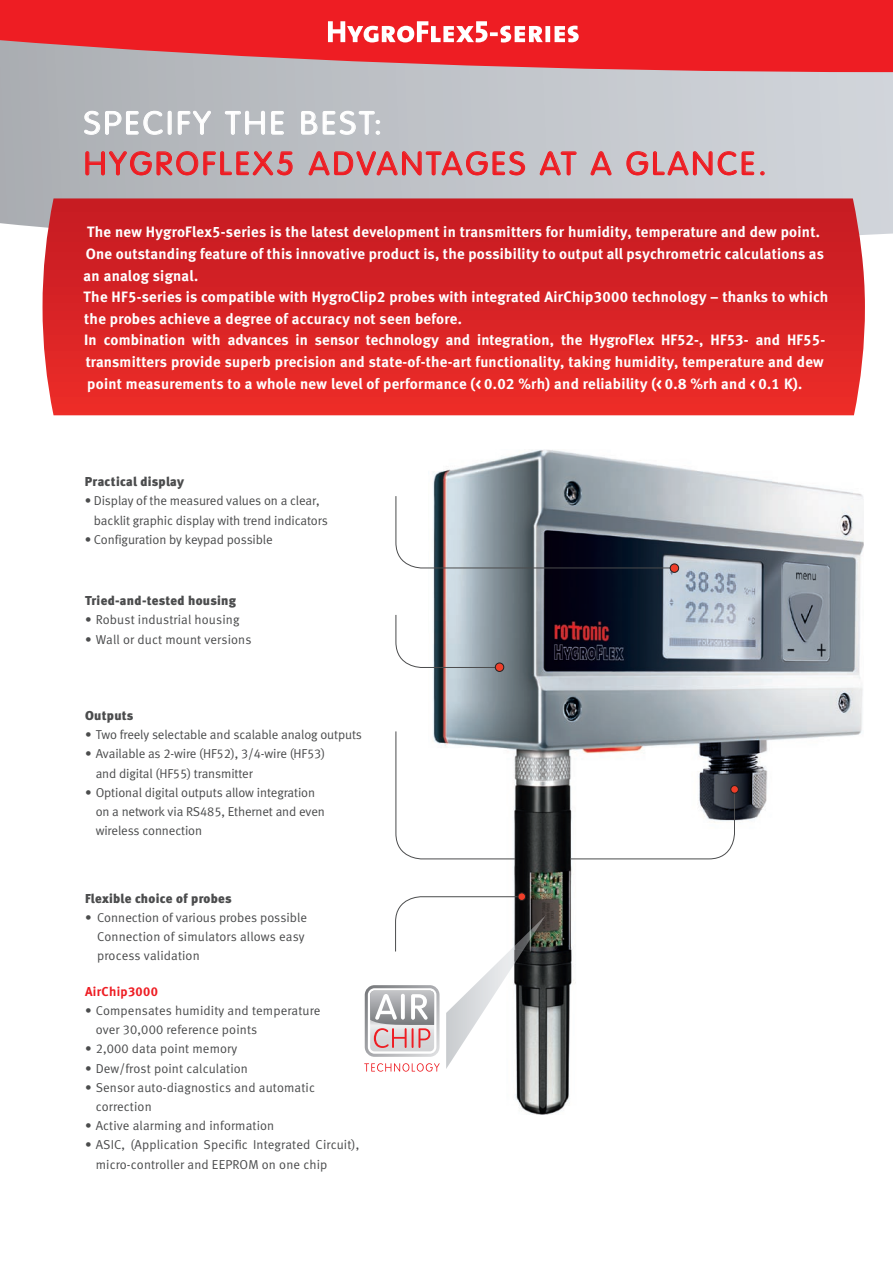
<style>
.page{position:relative;width:893px;height:1263px;background:#fff}
.page>*{position:absolute;margin:0;border:0;box-sizing:border-box;transform-origin:0 0}
.t1{font:300 32.1px "VAG Rounded";letter-spacing:.09em;color:#ee1d23;scale:1.05 1}
.t2{font:300 31.95px "VAG Rounded";letter-spacing:.09em;color:#fff;scale:1.08 1}
.t3{font:15px/21.6px "Meta Bold LF";letter-spacing:.02em;color:#fff}
.t4{font:12.9px/19.2px "Meta Normal LF";letter-spacing:.01em;color:#4b4c4d}
.t5{font:12.9px/19.2px "Meta Normal LF";letter-spacing:-.01em;color:#4b4c4d}
.t6{font:12.9px "Meta Black LF";letter-spacing:.02em;color:#4b4c4d}
.t7{font:12.9px "Meta Bold LF";letter-spacing:.025em;color:#ee1d23}
</style>
<div class="page">
<svg style="left:0;top:72px;width:893px;height:163px;background:#bfc3c8"></svg>
<svg style="left:0;top:0;width:893px;height:72px;background:#e5343a"></svg>
<img style="left:428px;top:450px;width:436px;height:664px">
<svg style="left:395px;top:730px;width:121px;height:130px"></svg>
<svg style="left:569px;top:790px;width:166px;height:70px"></svg>
<div style="left:731px;top:785px;width:7px;height:8px;background:#ef3e29;border-radius:50%"></div>
<div style="left:730px;top:785px;width:9px;height:9px;border:1px solid #231f20;border-radius:50%"></div>
<svg style="left:395px;top:495px;width:280px;height:74px;background:#7d858e"></svg>
<div style="left:670px;top:564px;width:9px;height:8px;background:#ef3e29;border-radius:50%"></div>
<div style="left:670px;top:563px;width:9px;height:10px;border:1px solid #231f20;border-radius:50%"></div>
<svg style="left:395px;top:614px;width:105px;height:54px"></svg>
<div style="left:495px;top:663px;width:9px;height:8px;background:#ef3e29;border-radius:50%"></div>
<div style="left:495px;top:662px;width:9px;height:10px;border:1px solid #231f20;border-radius:50%"></div>
<svg style="left:364px;top:896px;width:182px;height:175px"></svg>
<div style="left:518px;top:893px;width:8px;height:7px;background:#ef3e29;border-radius:50%"></div>
<div style="left:517px;top:892px;width:9px;height:9px;border:1px solid #231f20;border-radius:50%"></div>
<svg style="left:43px;top:198px;width:822px;height:217px;background:#d82527"></svg>
<svg style="left:84px;top:110px;width:79px;height:25px;background:#c0c2c6"></svg>
<div style="left:168px;top:111px;width:4px;height:24px;border:1px solid #fff;border-radius:2px"></div>
<svg style="left:178px;top:110px;width:33px;height:25px"></svg>
<svg style="left:225px;top:110px;width:40px;height:25px"></svg>
<svg style="left:271px;top:111px;width:13px;height:24px"></svg>
<svg style="left:301px;top:110px;width:79px;height:25px;background:#c9ccd0"></svg>
<svg style="left:85px;top:151px;width:208px;height:25px;background:#bf989d"></svg>
<svg style="left:308px;top:151px;width:217px;height:25px;background:#c7a0a5"></svg>
<svg style="left:539px;top:151px;width:38px;height:25px"></svg>
<svg style="left:590px;top:151px;width:22px;height:25px"></svg>
<svg style="left:626px;top:151px;width:128px;height:25px;background:#d0a9af"></svg>
<svg style="left:760px;top:171px;width:4px;height:4px"></svg>
<svg style="left:328px;top:21px;width:251px;height:22px"></svg>
<h2 class="t2" style="left:84px;top:105px;width:278px">SPECIFY THE BEST:</h2>
<h1 class="t1" style="left:84px;top:145px;width:652px">HYGROFLEX5 ADVANTAGES AT A GLANCE.</h1>
<p class="t3" style="left:84px;top:221px;width:746px">The new HygroFlex5-series is the latest development in transmitters for humidity, temperature and dew point.<br>One outstanding feature of this innovative product is, the possibility to output all psychrometric calculations as an analog signal.<br>The HF5-series is compatible with HygroClip2 probes with integrated AirChip3000 technology – thanks to which the probes achieve a degree of accuracy not seen before.<br>In combination with advances in sensor technology and integration, the HygroFlex HF52-, HF53- and HF55- transmitters provide superb precision and state-of-the-art functionality, taking humidity, temperature and dew point measurements to a whole new level of performance (&lt; 0.02 %rh) and reliability (&lt; 0.8 %rh and &lt; 0.1 K).</p>
<p class="t6" style="left:85px;top:474px;width:101px">Practical display</p>
<p class="t5" style="left:94px;top:491px;width:235px;text-indent:-9px">• Display of the measured values on a clear, backlit graphic display with trend indicators</p>
<p class="t5" style="left:85px;top:529px;width:189px">• Configuration by keypad possible</p>
<p class="t6" style="left:85px;top:593px;width:153px">Tried-and-tested housing</p>
<p class="t4" style="left:85px;top:610px;width:156px">• Robust industrial housing</p>
<p class="t4" style="left:85px;top:629px;width:168px">• Wall or duct mount versions</p>
<p class="t6" style="left:85px;top:708px;width:50px">Outputs</p>
<p class="t5" style="left:85px;top:725px;width:278px">• Two freely selectable and scalable analog outputs</p>
<p class="t5" style="left:96px;top:744px;width:231px;text-indent:-11px">• Available as 2-wire (HF52), 3/4-wire (HF53) and digital (HF55) transmitter</p>
<p class="t5" style="left:96px;top:782px;width:231px;text-indent:-11px">• Optional digital outputs allow integration on a network via RS485, Ethernet and even wireless connection</p>
<p class="t6" style="left:85px;top:890px;width:148px">Flexible choice of probes</p>
<p class="t4" style="left:97px;top:908px;width:211px;text-indent:-12px">• Connection of various probes possible<br>Connection of simulators allows easy process validation</p>
<p class="t7" style="left:85px;top:983px;width:74px">AirChip3000</p>
<p class="t4" style="left:96px;top:1001px;width:226px;text-indent:-11px">• Compensates humidity and temperature over 30,000 reference points</p>
<p class="t4" style="left:85px;top:1039px;width:154px">• 2,000 data point memory</p>
<p class="t4" style="left:85px;top:1058px;width:164px">• Dew/frost point calculation</p>
<p class="t4" style="left:96px;top:1078px;width:221px;text-indent:-11px">• Sensor auto-diagnostics and automatic correction</p>
<p class="t4" style="left:85px;top:1116px;width:191px">• Active alarming and information</p>
<p class="t4" style="left:96px;top:1135px;width:265px;text-indent:-11px">• ASIC, (Application Specific Integrated Circuit), micro-controller and EEPROM on one chip</p>
</div>
